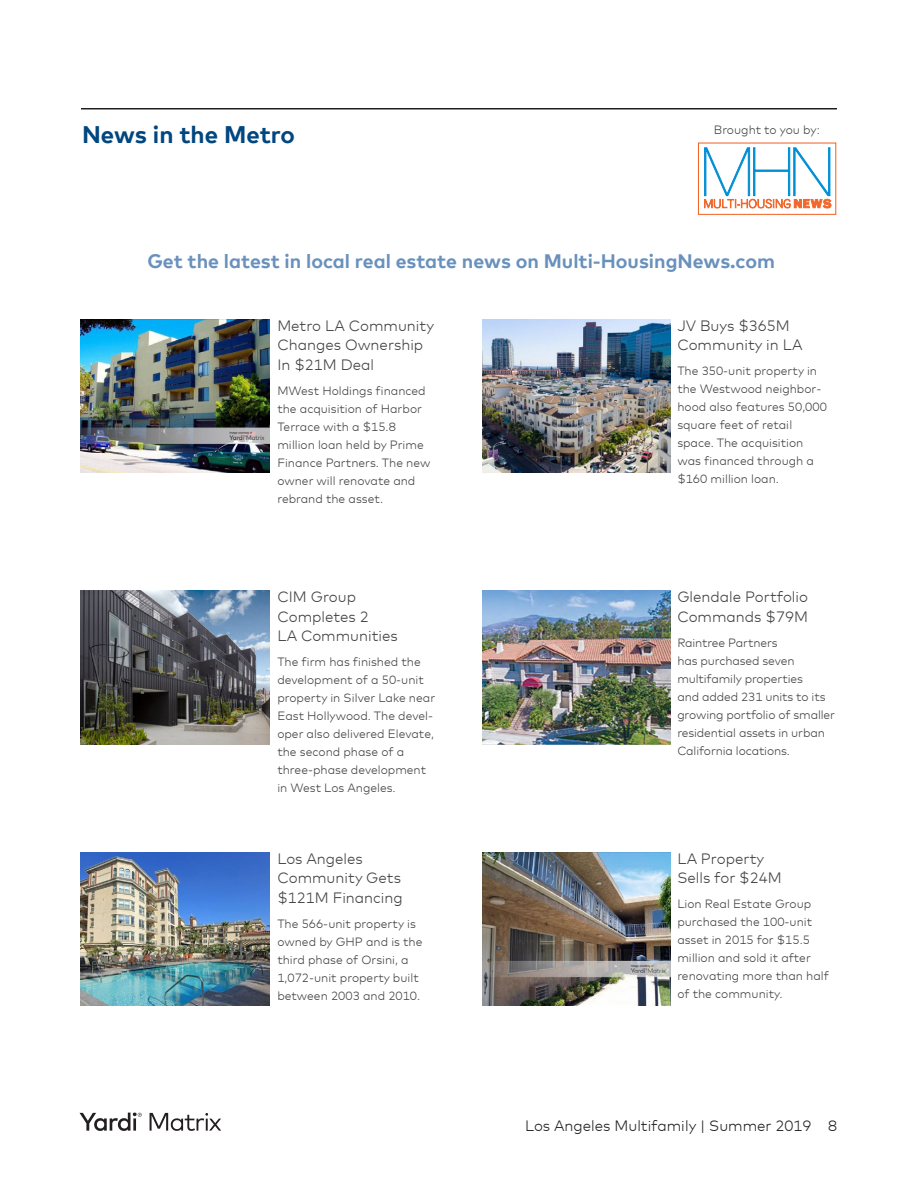
<style>
.page{position:relative;width:918px;height:1188px;background:#fff}
.page>*{position:absolute;margin:0;border:0;box-sizing:border-box;transform-origin:0 0}
.Matrix_SubHead{font:700 24px "Mark Offc Pro";color:#00467f}
.Matrix_News{font:700 19.5px "Mark Offc Pro";color:#6991bc}
.Matrix_News-2{font:300 15px/19.5px "Mark Offc Pro";color:#3f3f3f}
.t1{font:300 15px "Mark Offc Pro";color:#231f20}
.Matrix_News-3{font:300 12px/18px "Mark Offc Pro";color:#3f3f3f}
.Matrix_Body_Bullets{font:300 12px "Mark Offc Pro";color:#414141}
</style>
<div class="page">
<hr style="left:81px;top:108px;width:756px;height:2px;background:#231f20">
<svg style="left:80px;top:1112px;width:62px;height:19px"></svg>
<svg style="left:150px;top:1113px;width:71px;height:18px"></svg>
<div style="left:698px;top:143px;width:138px;height:72px;border:1px solid #f2672b"></div>
<svg style="left:704px;top:147px;width:128px;height:62px"></svg>
<img style="left:81px;top:319px;width:188px;height:154px">
<img style="left:81px;top:591px;width:188px;height:153px">
<img style="left:482px;top:319px;width:189px;height:154px">
<img style="left:81px;top:852px;width:188px;height:153px">
<img style="left:482px;top:852px;width:189px;height:153px">
<img style="left:482px;top:591px;width:189px;height:153px">
<p class="Matrix_SubHead" style="left:82px;top:116px;width:214px">News in the Metro</p>
<p class="Matrix_Body_Bullets" style="left:714px;top:120px;width:107px">Brought to you by:</p>
<p class="Matrix_News" style="left:147px;top:247px;width:629px">Get the latest in local real estate news on Multi-HousingNews.com</p>
<p class="Matrix_News-2" style="left:277px;top:315px;width:158px">Metro LA Community<br>Changes Ownership<br>In $21M Deal</p>
<p class="Matrix_News-3" style="left:277px;top:380px;width:155px">MWest Holdings financed the acquisition of Harbor<br>Terrace with a $15.8 million loan held by Prime<br>Finance Partners. The new owner will renovate and rebrand the asset.</p>
<p class="Matrix_News-2" style="left:277px;top:586px;width:122px">CIM Group<br>Completes 2<br>LA Communities</p>
<p class="Matrix_News-3" style="left:277px;top:652px;width:159px">The firm has finished the development of a 50-unit property in Silver Lake near<br>East Hollywood. The devel&shy;oper also delivered Elevate, the second phase of a three-phase development in West Los Angeles.</p>
<p class="Matrix_News-2" style="left:277px;top:848px;width:127px">Los Angeles<br>Community Gets $121M Financing</p>
<p class="Matrix_News-3" style="left:277px;top:913px;width:147px">The 566-unit property is owned by GHP and is the third phase of Orsini, a<br>1,072-unit property built between 2003 and 2010.</p>
<p class="Matrix_News-2" style="left:677px;top:315px;width:127px">JV Buys $365M<br>Community in LA</p>
<p class="Matrix_News-3" style="left:677px;top:361px;width:151px">The 350-unit property in the Westwood neighbor&shy;hood also features 50,000 square feet of retail space. The acquisition was financed through a $160 million loan.</p>
<p class="Matrix_News-2" style="left:677px;top:586px;width:132px">Glendale Portfolio<br>Commands $79M</p>
<p class="Matrix_News-3" style="left:677px;top:632px;width:159px">Raintree Partners<br>has purchased seven multifamily properties<br>and added 231 units to its growing portfolio of smaller residential assets in urban<br>California locations.</p>
<p class="Matrix_News-2" style="left:677px;top:848px;width:106px">LA Property<br>Sells for $24M</p>
<p class="Matrix_News-3" style="left:677px;top:894px;width:153px">Lion Real Estate Group purchased the 100-unit asset in 2015 for $15.5 million and sold it after renovating more than half of the community.</p>
<p class="t1" style="left:525px;top:1115px;width:313px">Los Angeles Multifamily | Summer 2019 8</p>
</div>
